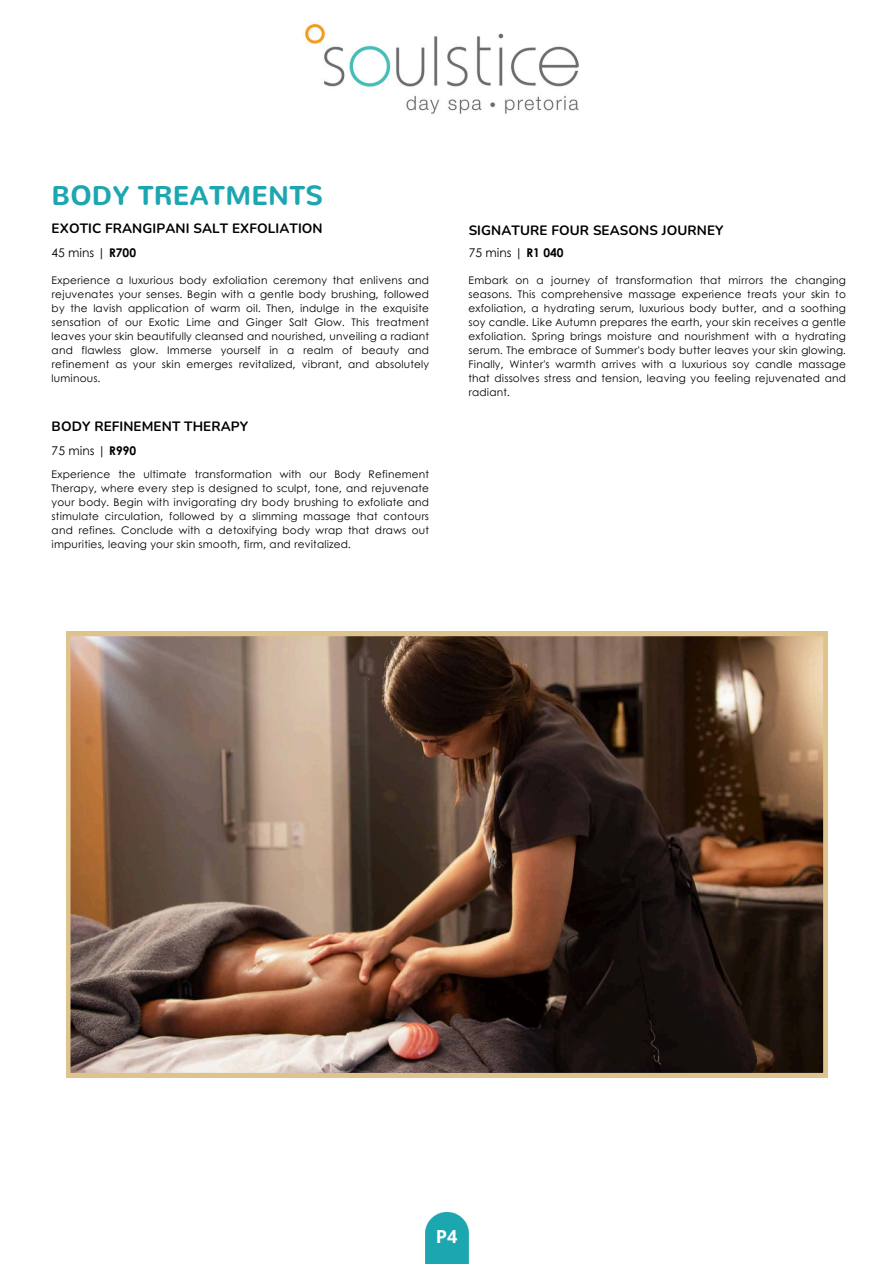
<style>
.page{position:relative;width:894px;height:1264px;background:#fff}
.page>*{position:absolute;margin:0;border:0;box-sizing:border-box;transform-origin:0 0}
.t1{font:800 27px "Nunito";letter-spacing:.01em;color:#1ca7b0}
.t2{font:700 18px "Open Sans";color:#fff}
.t3{font:700 13.5px "Nunito";letter-spacing:.005em;color:#000101}
.t4{font:12px "Century Gothic";color:#000101}
.t5{font:10.5px/14px "Century Gothic";letter-spacing:.02em;color:#000101;text-align:justify}
.s1{font-weight:700}
</style>
<div class="page">
<img style="left:66px;top:631px;width:760px;height:446px">
<img style="left:425px;top:1212px;width:43px;height:50px">
<img style="left:305px;top:24px;width:274px;height:90px">
<h3 class="t1" style="left:52px;top:178px;width:273px">BODY TREATMENTS</h3>
<p class="t3" style="left:52px;top:219px;width:272px">EXOTIC FRANGIPANI SALT EXFOLIATION</p>
<h3 class="t3" style="left:468px;top:221px;width:256px">SIGNATURE FOUR SEASONS JOURNEY</h3>
<h4 class="t4" style="left:52px;top:244px;width:86px">45 mins | <span class="s1">R700</span></h4>
<h3 class="t4" style="left:468px;top:244px;width:96px">75 mins | <span class="s1">R1 040</span></h3>
<p class="t5" style="left:52px;top:273px;width:379px">Experience a luxurious body exfoliation ceremony that enlivens and rejuvenates your senses. Begin with a gentle body brushing, followed by the lavish application of warm oil. Then, indulge in the exquisite sensation of our Exotic Lime and Ginger Salt Glow. This treatment leaves your skin beautifully cleansed and nourished, unveiling a radiant and flawless glow. Immerse yourself in a realm of beauty and refinement as your skin emerges revitalized, vibrant, and absolutely luminous.</p>
<p class="t5" style="left:468px;top:273px;width:379px">Embark on a journey of transformation that mirrors the changing seasons. This comprehensive massage experience treats your skin to exfoliation, a hydrating serum, luxurious body butter, and a soothing soy candle. Like Autumn prepares the earth, your skin receives a gentle exfoliation. Spring brings moisture and nourishment with a hydrating serum. The embrace of Summer's body butter leaves your skin glowing.<br>Finally, Winter's warmth arrives with a luxurious soy candle massage that dissolves stress and tension, leaving you feeling rejuvenated and radiant.</p>
<h4 class="t3" style="left:52px;top:417px;width:198px">BODY REFINEMENT THERAPY</h4>
<p class="t4" style="left:52px;top:441px;width:86px">75 mins | <span class="s1">R990</span></p>
<h4 class="t5" style="left:52px;top:467px;width:379px">Experience the ultimate transformation with our Body Refinement Therapy, where every step is designed to sculpt, tone, and rejuvenate your body. Begin with invigorating dry body brushing to exfoliate and stimulate circulation, followed by a slimming massage that contours and refines. Conclude with a detoxifying body wrap that draws out impurities, leaving your skin smooth, firm, and revitalized.</h4>
<p class="t2" style="left:435px;top:1223px;width:23px">P4</p>
</div>
